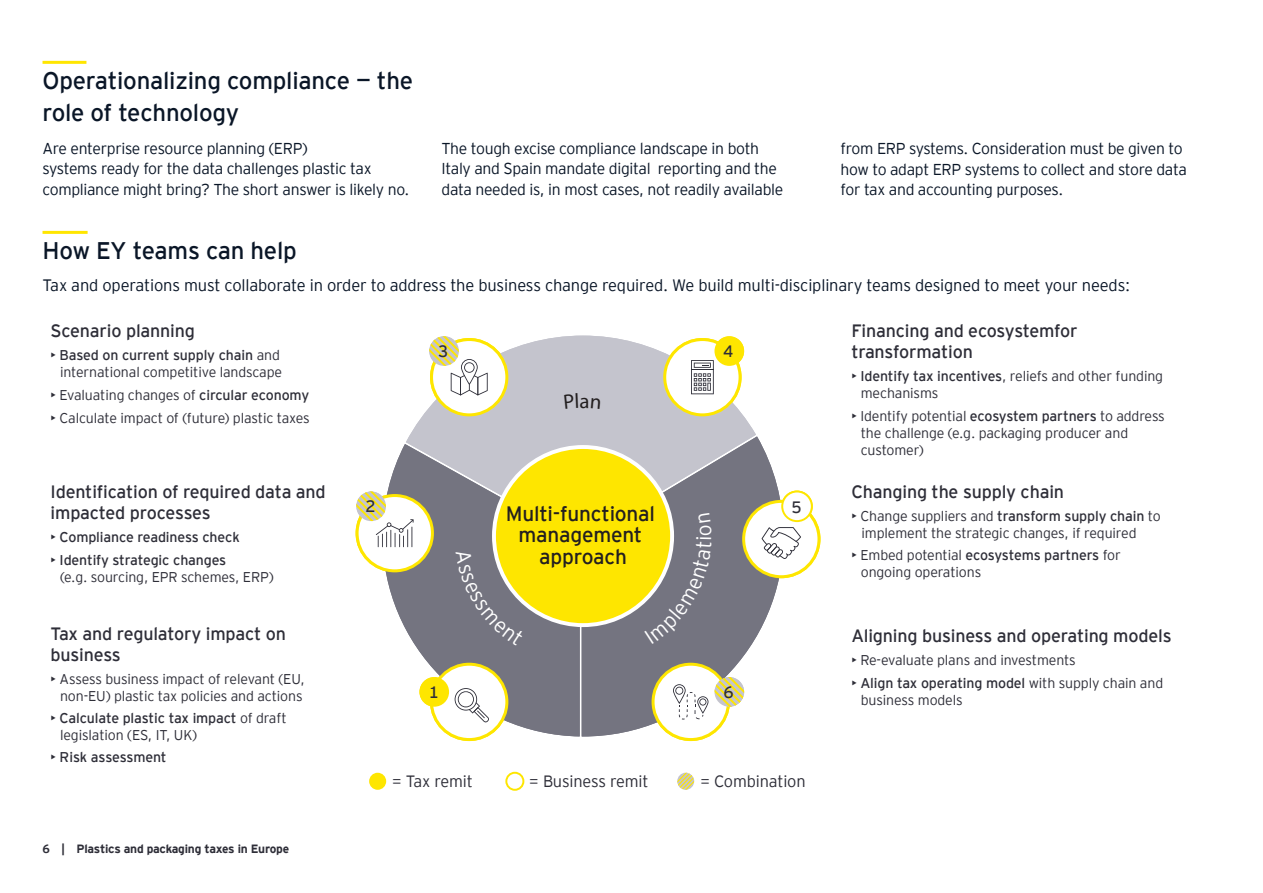
<style>
.page{position:relative;width:1263px;height:893px;background:#fff}
.page>*{position:absolute;margin:0;border:0;box-sizing:border-box;transform-origin:0 0}
.t1{font:24px/31.2px "EY Interstate";letter-spacing:-.01em;color:#0a1627}
.t2{font:20.85px/21.5px "EY Interstate";letter-spacing:-.01em;color:#231f20;text-align:center}
.t3{font:17.85px/21.5px "EY Interstate";letter-spacing:-.01em;color:#2e2e38}
.t4{font:300 16.5px "EY Interstate";letter-spacing:-.01em;color:#0a1627}
.t5{font:16.5px "EY Interstate";color:#2e2e38}
.t6{font:300 16.35px "EY Interstate";letter-spacing:-.01em;color:#2e2e38}
.t7{font:300 15.75px/20.4px "EY Interstate";letter-spacing:-.02em;color:#0a1627}
.t8{font:300 14.1px/17px "EY Interstate";letter-spacing:-.01em;color:#2e2e38}
.t9{font:14.1px "EY Interstate";letter-spacing:-.01em;color:#2e2e38}
.t10{font:700 12px "EY Interstate";letter-spacing:-.02em;color:#2e2e38}
.s1{font-weight:400}
.s2{font-weight:300}
</style>
<div class="page">
<hr style="left:43px;top:61px;width:43px;height:3px;background:#ffe600">
<hr style="left:43px;top:231px;width:45px;height:3px;background:#ffe600">
<div style="left:369px;top:773px;width:17px;height:17px;background:#fee600;border-radius:50%"></div>
<div style="left:505px;top:772px;width:19px;height:18px;border:2px solid #fee600;border-radius:50%"></div>
<svg style="left:677px;top:773px;width:18px;height:17px"></svg>
<svg style="left:383px;top:444px;width:197px;height:292px;fill:#747480"></svg>
<svg style="left:406px;top:336px;width:350px;height:204px;background:#c1c0c6"></svg>
<svg style="left:582px;top:436px;width:201px;height:300px;fill:#747480"></svg>
<div style="left:494px;top:447px;width:178px;height:178px;background:#fee600;border-radius:50%"></div>
<div style="left:431px;top:664px;width:76px;height:75px;background:#fff;border-radius:50%"></div>
<div style="left:430px;top:663px;width:78px;height:78px;border:3px solid #fee600;border-radius:50%"></div>
<div style="left:419px;top:677px;width:30px;height:30px;background:#fee600;border-radius:50%"></div>
<svg style="left:455px;top:688px;width:34px;height:34px"></svg>
<div style="left:357px;top:495px;width:75px;height:76px;background:#fff;border-radius:50%"></div>
<div style="left:356px;top:494px;width:78px;height:78px;border:3px solid #fee600;border-radius:50%"></div>
<svg style="left:355px;top:491px;width:59px;height:56px"></svg>
<div style="left:431px;top:340px;width:76px;height:75px;background:#fff;border-radius:50%"></div>
<div style="left:430px;top:338px;width:78px;height:78px;border:3px solid #fee600;border-radius:50%"></div>
<svg style="left:428px;top:336px;width:60px;height:59px"></svg>
<div style="left:665px;top:340px;width:75px;height:75px;background:#fff;border-radius:50%"></div>
<div style="left:663px;top:338px;width:78px;height:78px;border:3px solid #fee600;border-radius:50%"></div>
<div style="left:714px;top:336px;width:30px;height:30px;background:#fee600;border-radius:50%"></div>
<svg style="left:691px;top:360px;width:23px;height:34px"></svg>
<div style="left:653px;top:664px;width:75px;height:75px;background:#fff;border-radius:50%"></div>
<div style="left:651px;top:663px;width:79px;height:78px;border:3px solid #fee600;border-radius:50%"></div>
<svg style="left:673px;top:677px;width:72px;height:42px"></svg>
<div style="left:744px;top:501px;width:75px;height:76px;background:#fff;border-radius:50%"></div>
<div style="left:742px;top:500px;width:78px;height:78px;border:3px solid #fee600;border-radius:50%"></div>
<div style="left:782px;top:491px;width:30px;height:30px;background:#fff;border-radius:50%"></div>
<div style="left:781px;top:490px;width:32px;height:32px;border:2px solid #fee600;border-radius:50%"></div>
<svg style="left:761px;top:527px;width:40px;height:32px"></svg>
<svg style="left:564px;top:393px;width:36px;height:16px"></svg>
<svg style="left:644px;top:513px;width:67px;height:131px"></svg>
<svg style="left:456px;top:550px;width:68px;height:96px;background:#8b8873"></svg>
<h1 class="t1" style="left:43px;top:64px;width:372px">Operationalizing compliance — the role of technology</h1>
<p class="t7" style="left:43px;top:137px;width:368px">Are enterprise resource planning (ERP)<br>systems ready for the data challenges plastic tax compliance might bring? The short answer is likely no.</p>
<p class="t7" style="left:441px;top:137px;width:343px">The tough excise compliance landscape in both<br>Italy and Spain mandate digital reporting and the data needed is, in most cases, not readily available</p>
<p class="t7" style="left:840px;top:137px;width:348px">from ERP systems. Consideration must be given to how to adapt ERP systems to collect and store data for tax and accounting purposes.</p>
<h1 class="t1" style="left:43px;top:234px;width:256px">How EY teams can help</h1>
<p class="t4" style="left:43px;top:273px;width:1089px">Tax and operations must collaborate in order to address the business change required. We build multi-disciplinary teams designed to meet your needs:</p>
<p class="t3" style="left:51px;top:319px;width:146px">Scenario planning</p>
<p class="t8" style="left:51px;top:346px;width:233px;text-align:right">• <span class="s1">Based on current supply chain</span> and international competitive landscape</p>
<p class="t8" style="left:51px;top:386px;width:260px">• Evaluating changes of <span class="s1">circular economy</span></p>
<p class="t8" style="left:51px;top:408px;width:261px">• Calculate impact of (future) plastic taxes</p>
<p class="t3" style="left:851px;top:319px;width:228px">Financing and ecosystemfor transformation</p>
<p class="t8" style="left:861px;top:367px;width:304px;text-indent:-9px">• <span class="s1">Identify tax incentives</span>, reliefs and other funding mechanisms</p>
<p class="t8" style="left:861px;top:407px;width:306px;text-indent:-9px">• Identify potential <span class="s1">ecosystem partners</span> to address the challenge (e.g. packaging producer and customer)</p>
<p class="t3" style="left:851px;top:479px;width:214px">Changing the supply chain</p>
<p class="t8" style="left:861px;top:506px;width:301px;text-indent:-10px">• Change suppliers and <span class="s1">transform supply chain</span> to implement the strategic changes, if required</p>
<p class="t8" style="left:861px;top:546px;width:262px;text-indent:-9px">• Embed potential <span class="s1">ecosystems partners</span> for ongoing operations</p>
<p class="t5" style="left:438px;top:339px;width:12px">3</p>
<p class="t5" style="left:723px;top:339px;width:12px">4</p>
<p class="t3" style="left:51px;top:479px;width:277px">Identification of required data and impacted processes</p>
<p class="t9" style="left:51px;top:527px;width:191px"><span class="s2">•</span> Compliance readiness check</p>
<p class="t8" style="left:60px;top:551px;width:215px;text-indent:-9px">• <span class="s1">Identify strategic changes<br></span>(e.g. sourcing, EPR schemes, ERP)</p>
<p class="t5" style="left:365px;top:495px;width:12px">2</p>
<p class="t5" style="left:792px;top:495px;width:12px">5</p>
<h2 class="t2" style="left:506px;top:501px;width:151px">Multi-functional management approach</h2>
<p class="t3" style="left:51px;top:622px;width:237px">Tax and regulatory impact on business</p>
<p class="t8" style="left:51px;top:669px;width:256px;text-align:center">• Assess business impact of relevant (EU, non-EU) plastic tax policies and actions</p>
<p class="t8" style="left:60px;top:709px;width:228px;text-indent:-9px">• <span class="s1">Calculate plastic tax impact</span> of draft legislation (ES, IT, UK)</p>
<p class="t9" style="left:51px;top:747px;width:117px"><span class="s2">•</span> Risk assessment</p>
<p class="t10" style="left:43px;top:840px;width:248px">6 | Plastics and packaging taxes in Europe</p>
<p class="t5" style="left:429px;top:681px;width:12px">1</p>
<p class="t5" style="left:723px;top:680px;width:12px">6</p>
<p class="t6" style="left:392px;top:769px;width:83px">= Tax remit</p>
<p class="t6" style="left:529px;top:769px;width:121px">= Business remit</p>
<p class="t6" style="left:700px;top:769px;width:107px">= Combination</p>
<p class="t3" style="left:851px;top:624px;width:322px">Aligning business and operating models</p>
<p class="t8" style="left:851px;top:651px;width:226px">• Re-evaluate plans and investments</p>
<p class="t8" style="left:861px;top:674px;width:304px;text-indent:-9px">• <span class="s1">Align tax operating model</span> with supply chain and business models</p>
</div>
